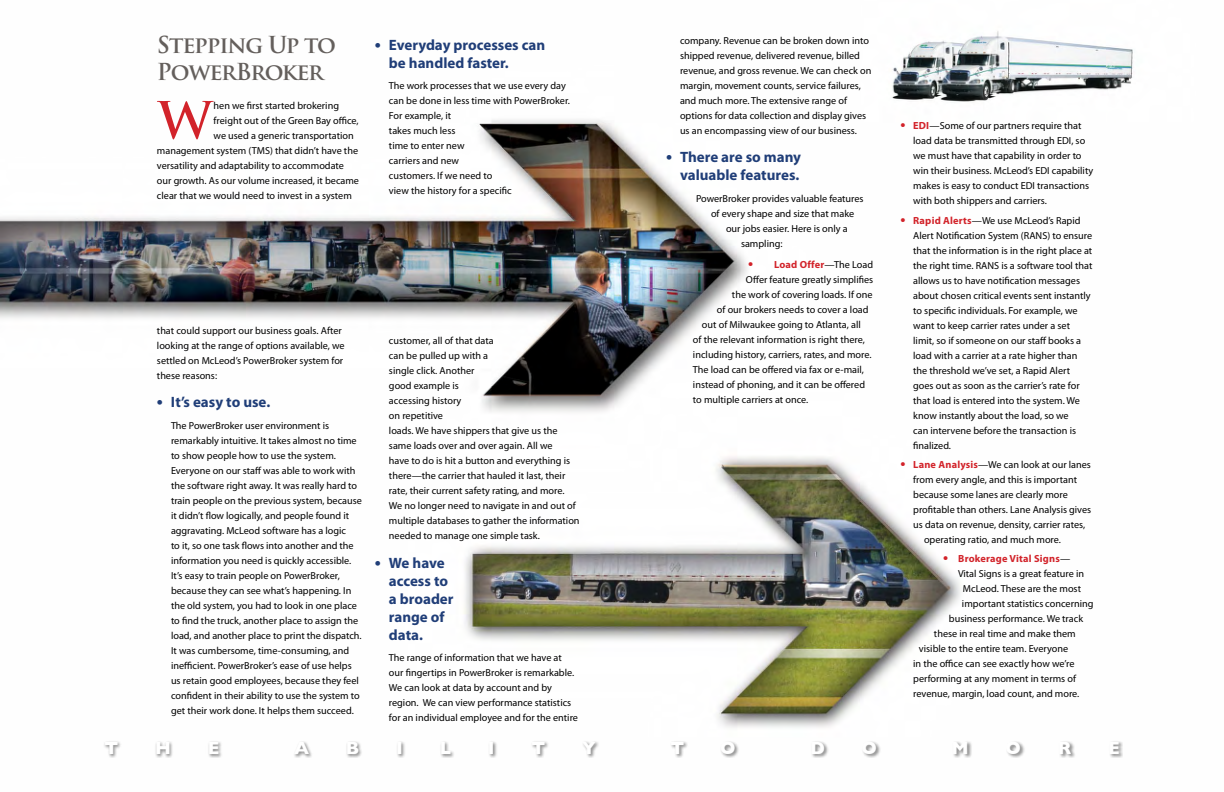
<style>
.page{position:relative;width:1224px;height:792px;background:#fff}
.page>*{position:absolute;margin:0;border:0;box-sizing:border-box;transform-origin:0 0}
.t1{font:700 50px "Trajan Pro";color:#d2232a}
.t2{font:700 22.8px/27px "Trajan Pro";letter-spacing:-.045em;color:#645f5c}
.t3{font:700 18px "Gill Sans";color:#fff}
.t4{font:700 15px/18px "Myriad Pro";color:#203e78}
.t5{font:700 10.4px "Myriad Pro";letter-spacing:.02em;color:#d2232a}
.t6{font:10.2px/15px "Myriad Pro";color:#000}
.s1{font-size:18px}
.s2{font-size:15px}
.s3{font-weight:400;font-size:10.2px;color:#000}
.s4{font-weight:700;font-size:15px;color:#d2232a}
.s5{font-weight:700;font-size:10.4px;color:#d2232a}
</style>
<div class="page">
<img style="left:0;top:31px;width:1133px;height:697px">
<div style="left:103px;top:740px;width:1020px;height:18px;background:#000;opacity:.42"></div>
<h2 class="t2" style="left:157px;top:32px;width:181px">Stepping Up to<br>PowerBroker</h2>
<h1 class="t1" style="left:158px;top:89px;width:56px">W</h1>
<p class="t6" style="left:214px;top:98px;width:127px">hen we first started brokering</p>
<p class="t6" style="left:214px;top:113px;width:147px">freight out of the Green Bay office,</p>
<p class="t6" style="left:214px;top:128px;width:142px">we used a generic transportation</p>
<p class="t6" style="left:157px;top:143px;width:203px">management system (TMS) that didn’t have the</p>
<p class="t6" style="left:157px;top:158px;width:189px">versatility and adaptability to accommodate</p>
<p class="t6" style="left:157px;top:173px;width:204px">our growth. As our volume increased, it became</p>
<p class="t6" style="left:157px;top:188px;width:196px">clear that we would need to invest in a system</p>
<h3 class="t4" style="left:389px;top:35px;width:158px;text-indent:-14px"><span class="s1">•</span> Everyday processes can be handled faster.</h3>
<p class="t6" style="left:389px;top:78px;width:182px">The work processes that we use every day can be done in less time with PowerBroker.<br>For example, it<br>takes much less<br>time to enter new<br>carriers and new<br>customers. If we need to<br>view the history for a specific</p>
<p class="t6" style="left:157px;top:323px;width:189px">that could support our business goals. After looking at the range of options available, we settled on McLeod’s PowerBroker system for these reasons:</p>
<h3 class="t4" style="left:157px;top:393px;width:115px"><span class="s1">•</span> It’s easy to use.</h3>
<p class="t6" style="left:171px;top:418px;width:192px">The PowerBroker user environment is remarkably intuitive. It takes almost no time to show people how to use the system.<br>Everyone on our staff was able to work with the software right away. It was really hard to train people on the previous system, because it didn’t flow logically, and people found it aggravating. McLeod software has a logic<br>to it, so one task flows into another and the information you need is quickly accessible.<br>It’s easy to train people on PowerBroker, because they can see what’s happening. In the old system, you had to look in one place to find the truck, another place to assign the load, and another place to print the dispatch.<br>It was cumbersome, time-consuming, and inefficient. PowerBroker’s ease of use helps us retain good employees, because they feel confident in their ability to use the system to get their work done. It helps them succeed.</p>
<p class="t6" style="left:389px;top:333px;width:192px">customer, all of that data<br>can be pulled up with a<br>single click. Another<br>good example is<br>accessing history<br>on repetitive<br>loads. We have shippers that give us the same loads over and over again. All we<br>have to do is hit a button and everything is there—the carrier that hauled it last, their rate, their current safety rating, and more.<br>We no longer need to navigate in and out of multiple databases to gather the information needed to manage one simple task.</p>
<h3 class="t4" style="left:389px;top:553px;width:66px;text-indent:-14px"><span class="s1">•</span> We have access to a broader range of data.</h3>
<p class="t6" style="left:389px;top:650px;width:191px">The range of information that we have at our fingertips in PowerBroker is remarkable.<br>We can look at data by account and by region. We can view performance statistics for an individual employee and for the entire</p>
<p class="t6" style="left:680px;top:33px;width:193px">company. Revenue can be broken down into shipped revenue, delivered revenue, billed revenue, and gross revenue. We can check on margin, movement counts, service failures, and much more. The extensive range of options for data collection and display gives us an encompassing view of our business.</p>
<h3 class="t4" style="left:666px;top:148px;width:137px;text-align:right"><span class="s1">•</span> There are so many valuable features.</h3>
<p class="t6" style="left:696px;top:191px;width:169px">PowerBroker provides valuable features</p>
<p class="t6" style="left:711px;top:206px;width:145px">of every shape and size that make</p>
<p class="t6" style="left:726px;top:221px;width:123px">our jobs easier. Here is only a</p>
<p class="t6" style="left:741px;top:236px;width:43px">sampling:</p>
<p class="t5" style="left:748px;top:258px;width:127px"><span class="s2">•</span> Load Offer<span class="s3">—The Load</span></p>
<p class="t6" style="left:746px;top:272px;width:129px">Offer feature greatly simplifies</p>
<p class="t6" style="left:732px;top:287px;width:142px">the work of covering loads. If one</p>
<p class="t6" style="left:717px;top:302px;width:153px">of our brokers needs to cover a load</p>
<p class="t6" style="left:702px;top:317px;width:160px">out of Milwaukee going to Atlanta, all</p>
<p class="t6" style="left:693px;top:332px;width:173px">of the relevant information is right there,</p>
<p class="t6" style="left:693px;top:347px;width:180px">including history, carriers, rates, and more.</p>
<p class="t6" style="left:693px;top:362px;width:172px">The load can be offered via fax or e-mail,</p>
<p class="t6" style="left:693px;top:377px;width:174px">instead of phoning, and it can be offered</p>
<p class="t6" style="left:693px;top:392px;width:117px">to multiple carriers at once.</p>
<p class="t6" style="left:913px;top:118px;width:182px;text-indent:-13px"><span class="s4">•</span> <span class="s5">EDI</span>—Some of our partners require that load data be transmitted through EDI, so we must have that capability in order to win their business. McLeod’s EDI capability makes is easy to conduct EDI transactions with both shippers and carriers.</p>
<p class="t6" style="left:913px;top:213px;width:181px;text-indent:-13px"><span class="s4">•</span> <span class="s5">Rapid Alerts</span>—We use McLeod’s Rapid Alert Notification System (RANS) to ensure that the information is in the right place at the right time. RANS is a software tool that allows us to have notification messages about chosen critical events sent instantly to specific individuals. For example, we want to keep carrier rates under a set limit, so if someone on our staff books a load with a carrier at a rate higher than the threshold we’ve set, a Rapid Alert goes out as soon as the carrier’s rate for that load is entered into the system. We know instantly about the load, so we<br>can intervene before the transaction is finalized.</p>
<p class="t6" style="left:901px;top:457px;width:192px"><span class="s4">•</span> <span class="s5">Lane Analysis</span>—We can look at our lanes</p>
<p class="t6" style="left:913px;top:472px;width:165px">from every angle, and this is important</p>
<p class="t6" style="left:913px;top:487px;width:156px">because some lanes are clearly more</p>
<p class="t6" style="left:913px;top:502px;width:180px">profitable than others. Lane Analysis gives</p>
<p class="t6" style="left:913px;top:517px;width:174px">us data on revenue, density, carrier rates,</p>
<p class="t6" style="left:924px;top:532px;width:138px">operating ratio, and much more.</p>
<p class="t5" style="left:943px;top:552px;width:129px"><span class="s2">•</span> Brokerage Vital Signs<span class="s3">—</span></p>
<p class="t6" style="left:958px;top:566px;width:128px">Vital Signs is a great feature in</p>
<p class="t6" style="left:963px;top:581px;width:120px">McLeod. These are the most</p>
<p class="t6" style="left:962px;top:596px;width:133px">important statistics concerning</p>
<p class="t6" style="left:949px;top:611px;width:136px">business performance. We track</p>
<p class="t6" style="left:934px;top:626px;width:143px">these in real time and make them</p>
<p class="t6" style="left:919px;top:641px;width:151px">visible to the entire team. Everyone</p>
<p class="t6" style="left:913px;top:656px;width:163px">in the office can see exactly how we’re</p>
<p class="t6" style="left:913px;top:671px;width:164px">performing at any moment in terms of</p>
<p class="t6" style="left:913px;top:686px;width:168px">revenue, margin, load count, and more.</p>
<h3 class="t3" style="left:104px;top:738px;width:15px">T</h3>
<h3 class="t3" style="left:155px;top:738px;width:17px">H</h3>
<h3 class="t3" style="left:208px;top:738px;width:13px">E</h3>
<h3 class="t3" style="left:294px;top:738px;width:16px">A</h3>
<h3 class="t3" style="left:346px;top:738px;width:15px">B</h3>
<h3 class="t3" style="left:396px;top:738px;width:8px">I</h3>
<h3 class="t3" style="left:440px;top:738px;width:13px">L</h3>
<h3 class="t3" style="left:488px;top:738px;width:8px">I</h3>
<h3 class="t3" style="left:532px;top:738px;width:15px">T</h3>
<h3 class="t3" style="left:582px;top:738px;width:15px">Y</h3>
<h3 class="t3" style="left:670px;top:738px;width:15px">T</h3>
<h3 class="t3" style="left:720px;top:738px;width:17px">O</h3>
<h3 class="t3" style="left:810px;top:738px;width:16px">D</h3>
<h3 class="t3" style="left:862px;top:738px;width:17px">O</h3>
<h3 class="t3" style="left:952px;top:738px;width:19px">M</h3>
<h3 class="t3" style="left:1006px;top:738px;width:17px">O</h3>
<h3 class="t3" style="left:1058px;top:738px;width:15px">R</h3>
<h3 class="t3" style="left:1108px;top:738px;width:13px">E</h3>
</div>
